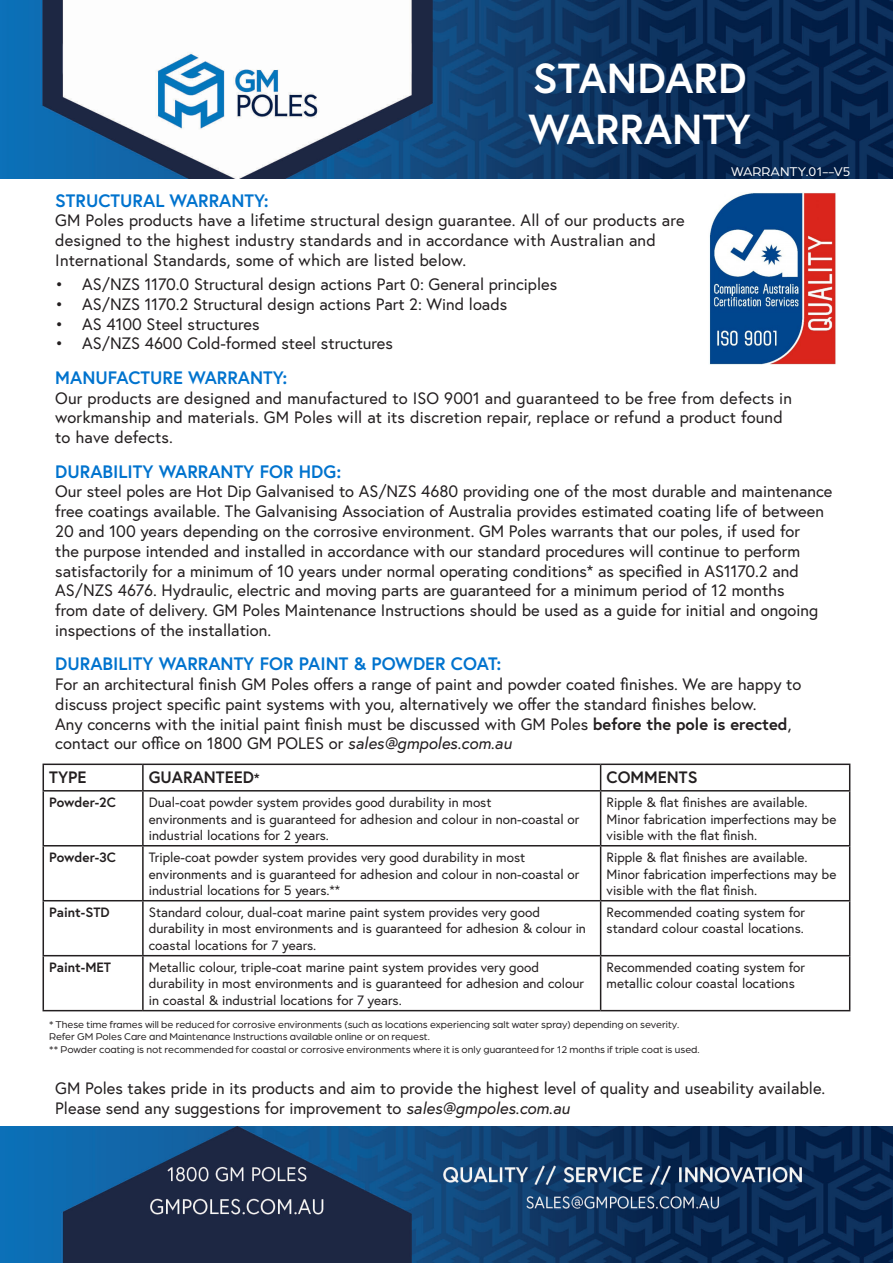
<style>
.page{position:relative;width:893px;height:1263px;background:#fff}
.page>*{position:absolute;margin:0;border:0;box-sizing:border-box;transform-origin:0 0}
.t1{font:700 41.85px/50.2px "Europa";color:#fff}
.Heading_one{font:700 18px "Europa";color:#0073ce}
.Paragraph_Style_1{font:16.5px/19.8px "Europa";color:#231f20}
.t2{font:700 16.5px "Europa";color:#231f20}
.Paragraph_Style_1-2{font:13.5px/16.2px "Europa";color:#231f20}
.Paragraph_Style_1-3{font:700 13.5px "Europa";color:#231f20}
.t3{font:13.5px "Arboria";color:#fff}
.t4{font:10.5px "Arboria";color:#231f20}
.s1{font-weight:700}
.s2{font-style:italic}
.s3{font-size:13.5px}
</style>
<div class="page">
<img style="left:0;top:0;width:893px;height:179px">
<img style="left:0;top:1127px;width:893px;height:136px">
<hr style="left:43px;top:763px;width:100px;height:2px;background:#231f20">
<svg style="left:43px;top:765px;width:1px;height:25px"></svg>
<hr style="left:143px;top:763px;width:458px;height:2px;background:#231f20">
<hr style="left:142px;top:765px;width:2px;height:25px;background:#231f20">
<hr style="left:601px;top:763px;width:249px;height:2px;background:#231f20">
<svg style="left:600px;top:765px;width:1px;height:25px"></svg>
<svg style="left:849px;top:765px;width:1px;height:25px"></svg>
<hr style="left:43px;top:790px;width:100px;height:1px;background:#231f20">
<hr style="left:43px;top:791px;width:1px;height:54px;background:#231f20">
<hr style="left:143px;top:790px;width:458px;height:1px;background:#231f20">
<hr style="left:142px;top:791px;width:2px;height:54px;background:#231f20">
<hr style="left:601px;top:790px;width:249px;height:1px;background:#231f20">
<hr style="left:600px;top:791px;width:1px;height:54px;background:#231f20">
<hr style="left:849px;top:791px;width:1px;height:54px;background:#231f20">
<hr style="left:43px;top:845px;width:100px;height:1px;background:#231f20">
<hr style="left:43px;top:846px;width:1px;height:54px;background:#231f20">
<hr style="left:143px;top:845px;width:458px;height:1px;background:#231f20">
<hr style="left:142px;top:846px;width:2px;height:54px;background:#231f20">
<hr style="left:601px;top:845px;width:249px;height:1px;background:#231f20">
<hr style="left:600px;top:846px;width:1px;height:54px;background:#231f20">
<hr style="left:849px;top:846px;width:1px;height:54px;background:#231f20">
<hr style="left:43px;top:900px;width:100px;height:1px;background:#231f20">
<hr style="left:43px;top:901px;width:1px;height:54px;background:#231f20">
<hr style="left:143px;top:900px;width:458px;height:1px;background:#231f20">
<hr style="left:142px;top:901px;width:2px;height:54px;background:#231f20">
<hr style="left:601px;top:900px;width:249px;height:1px;background:#231f20">
<hr style="left:600px;top:901px;width:1px;height:54px;background:#231f20">
<hr style="left:849px;top:901px;width:1px;height:54px;background:#231f20">
<hr style="left:43px;top:955px;width:100px;height:1px;background:#231f20">
<hr style="left:43px;top:956px;width:1px;height:54px;background:#231f20">
<hr style="left:143px;top:955px;width:458px;height:1px;background:#231f20">
<hr style="left:142px;top:956px;width:2px;height:54px;background:#231f20">
<hr style="left:601px;top:955px;width:249px;height:1px;background:#231f20">
<hr style="left:600px;top:956px;width:1px;height:54px;background:#231f20">
<hr style="left:849px;top:956px;width:1px;height:54px;background:#231f20">
<hr style="left:43px;top:1010px;width:100px;height:1px;background:#231f20">
<hr style="left:143px;top:1010px;width:458px;height:1px;background:#231f20">
<hr style="left:601px;top:1010px;width:249px;height:1px;background:#231f20">
<img style="left:709px;top:192px;width:127px;height:172px">
<h1 class="t1" style="left:528px;top:52px;width:224px">STANDARD<br>WARRANTY</h1>
<p class="t3" style="left:731px;top:162px;width:121px">WARRANTY.01--V5</p>
<p class="Heading_one" style="left:55px;top:188px;width:215px">STRUCTURAL WARRANTY:</p>
<p class="Paragraph_Style_1" style="left:55px;top:210px;width:631px">GM Poles products have a lifetime structural design guarantee. All of our products are</p>
<p class="Paragraph_Style_1" style="left:55px;top:230px;width:602px">designed to the highest industry standards and in accordance with Australian and</p>
<p class="Paragraph_Style_1" style="left:55px;top:250px;width:413px">International Standards, some of which are listed below.</p>
<p class="Paragraph_Style_1" style="left:55px;top:274px;width:503px">• AS/NZS 1170.0 Structural design actions Part 0: General principles</p>
<p class="Paragraph_Style_1" style="left:55px;top:294px;width:453px">• AS/NZS 1170.2 Structural design actions Part 2: Wind loads</p>
<p class="Paragraph_Style_1" style="left:55px;top:314px;width:206px">• AS 4100 Steel structures</p>
<p class="Paragraph_Style_1" style="left:55px;top:333px;width:339px">• AS/NZS 4600 Cold-formed steel structures</p>
<p class="Heading_one" style="left:55px;top:365px;width:234px">MANUFACTURE WARRANTY:</p>
<p class="Paragraph_Style_1" style="left:55px;top:388px;width:738px">Our products are designed and manufactured to ISO 9001 and guaranteed to be free from defects in workmanship and materials. GM Poles will at its discretion repair, replace or refund a product found</p>
<p class="Paragraph_Style_1" style="left:55px;top:427px;width:119px">to have defects.</p>
<p class="Heading_one" style="left:55px;top:459px;width:287px">DURABILITY WARRANTY FOR HDG:</p>
<p class="Paragraph_Style_1" style="left:55px;top:481px;width:779px">Our steel poles are Hot Dip Galvanised to AS/NZS 4680 providing one of the most durable and maintenance free coatings available. The Galvanising Association of Australia provides estimated coating life of between 20 and 100 years depending on the corrosive environment. GM Poles warrants that our poles, if used for<br>the purpose intended and installed in accordance with our standard procedures will continue to perform satisfactorily for a minimum of 10 years under normal operating conditions* as specified in AS1170.2 and</p>
<p class="Paragraph_Style_1" style="left:55px;top:580px;width:764px">AS/NZS 4676. Hydraulic, electric and moving parts are guaranteed for a minimum period of 12 months from date of delivery. GM Poles Maintenance Instructions should be used as a guide for initial and ongoing inspections of the installation.</p>
<p class="Heading_one" style="left:55px;top:652px;width:448px">DURABILITY WARRANTY FOR PAINT &amp; POWDER COAT:</p>
<p class="Paragraph_Style_1" style="left:55px;top:674px;width:747px">For an architectural finish GM Poles offers a range of paint and powder coated finishes. We are happy to discuss project specific paint systems with you, alternatively we offer the standard finishes below.</p>
<p class="Paragraph_Style_1" style="left:55px;top:714px;width:738px">Any concerns with the initial paint finish must be discussed with GM Poles <span class="s1">before the pole is erected</span>, contact our office on 1800 GM POLES or <span class="s2">sales@gmpoles.com.au</span></p>
<p class="t2" style="left:49px;top:766px;width:39px">TYPE</p>
<p class="t2" style="left:149px;top:766px;width:112px">GUARANTEED<span class="s3">*</span></p>
<p class="t2" style="left:607px;top:766px;width:92px">COMMENTS</p>
<p class="Paragraph_Style_1-3" style="left:49px;top:793px;width:68px">Powder-2C</p>
<p class="Paragraph_Style_1-2" style="left:149px;top:794px;width:344px">Dual-coat powder system provides good durability in most</p>
<p class="Paragraph_Style_1-2" style="left:149px;top:810px;width:432px">environments and is guaranteed for adhesion and colour in non-coastal or industrial locations for 2 years.</p>
<p class="Paragraph_Style_1-2" style="left:607px;top:794px;width:231px">Ripple &amp; flat finishes are available.<br>Minor fabrication imperfections may be visible with the flat finish.</p>
<p class="Paragraph_Style_1-3" style="left:49px;top:848px;width:68px">Powder-3C</p>
<p class="Paragraph_Style_1-2" style="left:149px;top:849px;width:432px">Triple-coat powder system provides very good durability in most environments and is guaranteed for adhesion and colour in non-coastal or industrial locations for 5 years.**</p>
<p class="Paragraph_Style_1-2" style="left:607px;top:849px;width:231px">Ripple &amp; flat finishes are available.<br>Minor fabrication imperfections may be visible with the flat finish.</p>
<p class="Paragraph_Style_1-3" style="left:49px;top:903px;width:62px">Paint-STD</p>
<p class="Paragraph_Style_1-2" style="left:149px;top:904px;width:439px">Standard colour, dual-coat marine paint system provides very good durability in most environments and is guaranteed for adhesion &amp; colour in coastal locations for 7 years.</p>
<p class="Paragraph_Style_1-2" style="left:607px;top:904px;width:200px">Recommended coating system for standard colour coastal locations.</p>
<p class="Paragraph_Style_1-3" style="left:49px;top:958px;width:63px">Paint-MET</p>
<p class="Paragraph_Style_1-2" style="left:149px;top:959px;width:437px">Metallic colour, triple-coat marine paint system provides very good durability in most environments and is guaranteed for adhesion and colour in coastal &amp; industrial locations for 7 years.</p>
<p class="Paragraph_Style_1-2" style="left:607px;top:959px;width:200px">Recommended coating system for metallic colour coastal locations</p>
<p class="t4" style="left:49px;top:1017px;width:631px">* These time frames will be reduced for corrosive environments (such as locations experiencing salt water spray) depending on severity.</p>
<p class="t4" style="left:49px;top:1030px;width:382px">Refer GM Poles Care and Maintenance Instructions available online or on request.</p>
<p class="t4" style="left:49px;top:1043px;width:652px">** Powder coating is not recommended for coastal or corrosive environments where it is only guaranteed for 12 months if triple coat is used.</p>
<p class="Paragraph_Style_1" style="left:55px;top:1078px;width:772px">GM Poles takes pride in its products and aim to provide the highest level of quality and useability available.</p>
<p class="Paragraph_Style_1" style="left:55px;top:1098px;width:516px">Please send any suggestions for improvement to <span class="s2">sales@gmpoles.com.au</span></p>
</div>
